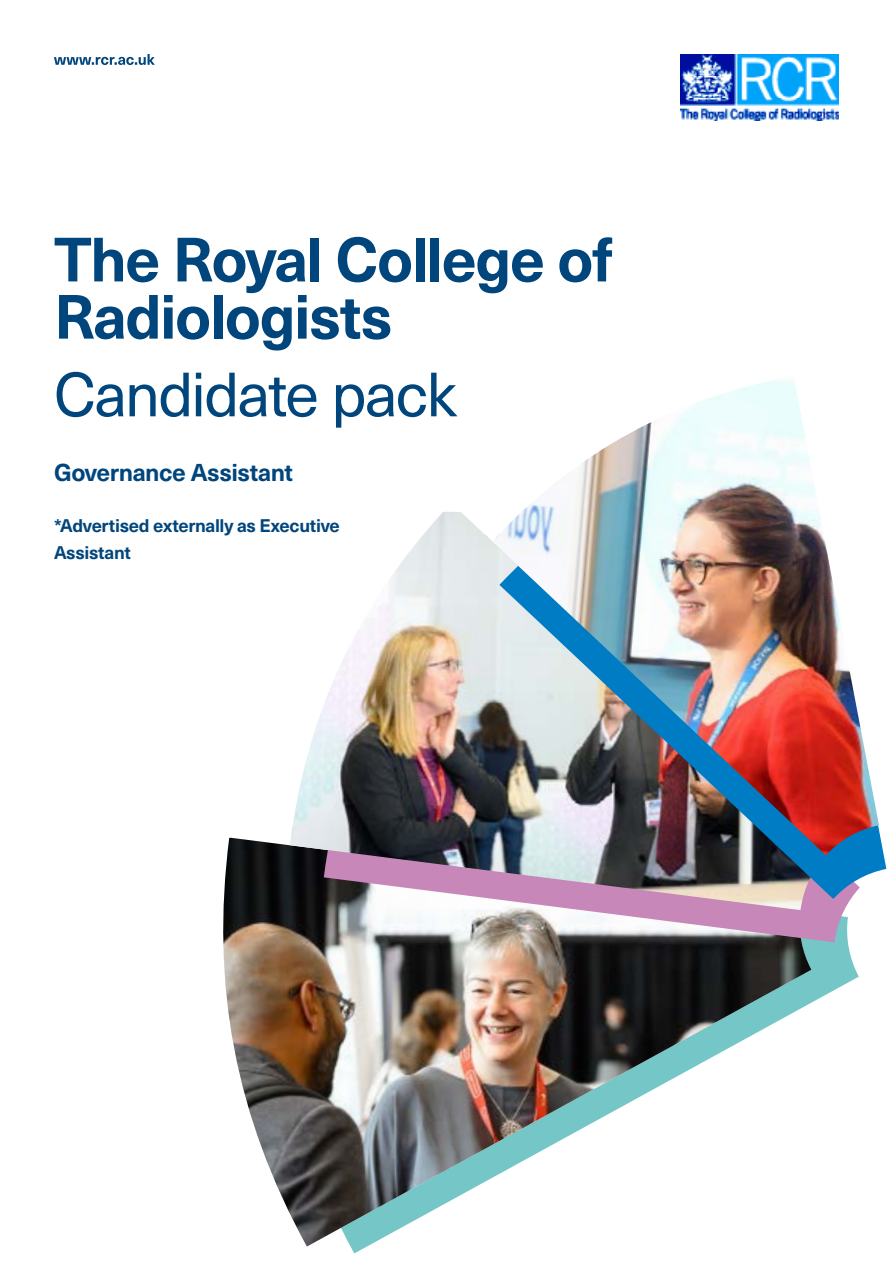
<style>
.page{position:relative;width:893px;height:1263px;background:#fff}
.page>*{position:absolute;margin:0;border:0;box-sizing:border-box;transform-origin:0 0}
.t1{font:700 61.35px/57.2px "Neue Haas Unica Pro";letter-spacing:-.03em;color:#00457c}
.t2{font:61.35px "Neue Haas Unica Pro";letter-spacing:-.03em;color:#00457c}
.t3{font:700 24px "Neue Haas Unica Pro";letter-spacing:-.02em;color:#00457c}
.t4{font:700 18px/27px "Neue Haas Unica Pro";letter-spacing:-.02em;color:#00457c}
</style>
<div class="page">
<svg style="left:306px;top:942px;width:553px;height:311px"></svg>
<img style="left:223px;top:838px;width:588px;height:408px">
<svg style="left:324px;top:899px;width:527px;height:43px"></svg>
<img style="left:290px;top:512px;width:536px;height:398px">
<svg style="left:499px;top:830px;width:387px;height:69px;background:#818599"></svg>
<img style="left:492px;top:380px;width:387px;height:475px">
<svg style="left:54px;top:54px;width:101px;height:11px"></svg>
<img style="left:680px;top:54px;width:159px;height:66px">
<h1 class="t1" style="left:54px;top:232px;width:560px">The Royal College of<br>Radiologists</h1>
<h1 class="t2" style="left:54px;top:358px;width:404px">Candidate pack</h1>
<h2 class="t3" style="left:54px;top:458px;width:241px">Governance Assistant</h2>
<p class="t4" style="left:54px;top:512px;width:287px">*Advertised externally as Executive<br>Assistant</p>
</div>
